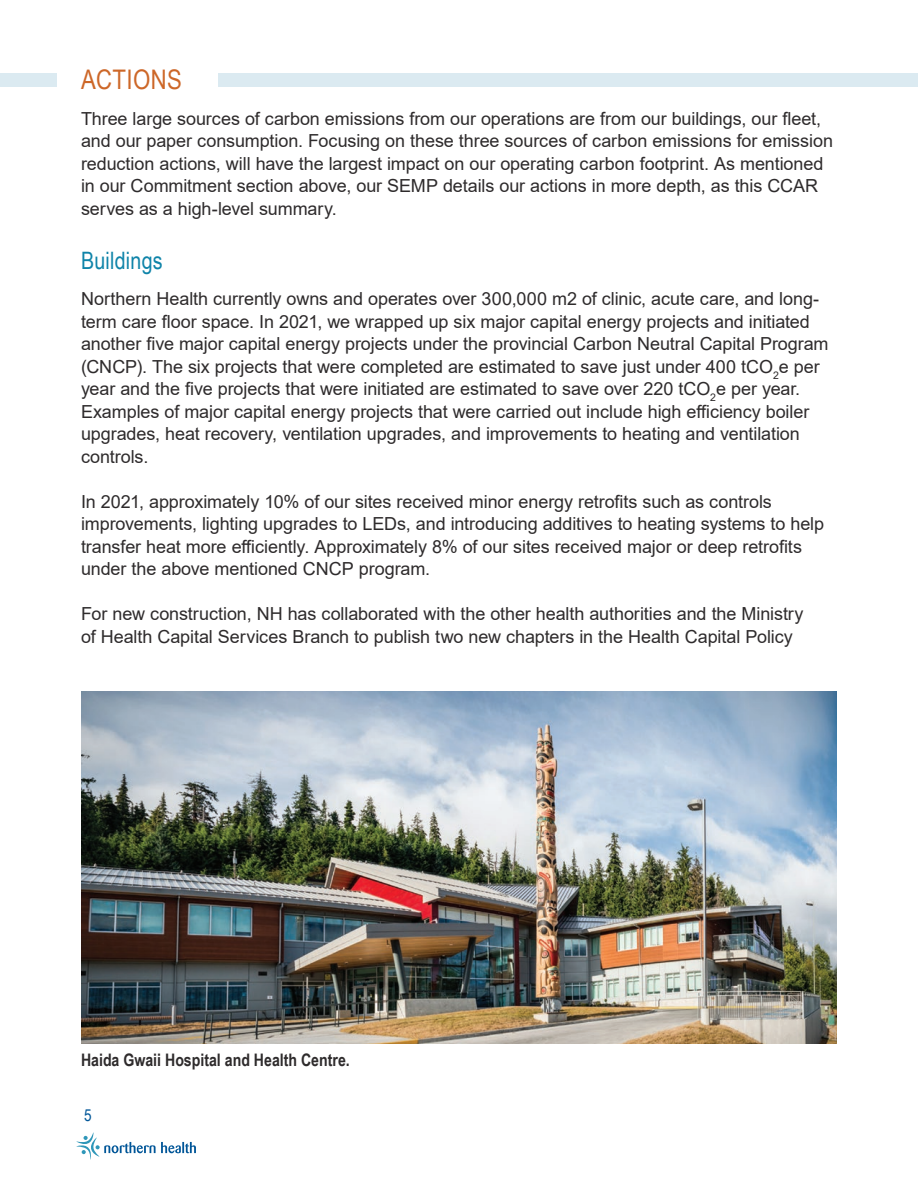
<style>
.page{position:relative;width:918px;height:1188px;background:#fff}
.page>*{position:absolute;margin:0;border:0;box-sizing:border-box;transform-origin:0 0}
.t1{font:27px "Arial Narrow";letter-spacing:.015em;color:#cd6728}
.t2{font:24px "Arial Narrow";letter-spacing:.01em;color:#0f84a9}
.Body_Text{font:18px/22.5px "Arial";letter-spacing:-.005em;color:#2e2b2c}
.Photo_credit{font:700 17.25px "Arial Narrow";color:#2e2b2c}
.t3{font:16.5px "Arial Narrow";color:#015698}
</style>
<div class="page">
<svg style="left:77px;top:1133px;width:119px;height:27px"></svg>
<img style="left:81px;top:691px;width:756px;height:352px">
<div style="left:0;top:73px;width:57px;height:14px;background:#dbeaf1"></div>
<div style="left:218px;top:73px;width:700px;height:14px;background:#dbeaf1"></div>
<h2 class="t1" style="left:81px;top:59px;width:102px">ACTIONS</h2>
<p class="Body_Text" style="left:81px;top:107px;width:754px">Three large sources of carbon emissions from our operations are from our buildings, our fleet, and our paper consumption. Focusing on these three sources of carbon emissions for emission reduction actions, will have the largest impact on our operating carbon footprint. As mentioned in our Commitment section above, our SEMP details our actions in more depth, as this CCAR serves as a high-level summary.</p>
<h3 class="t2" style="left:81px;top:243px;width:83px">Buildings</h3>
<p class="Body_Text" style="left:81px;top:288px;width:749px">Northern Health currently owns and operates over 300,000 m2 of clinic, acute care, and long&shy;term care floor space. In 2021, we wrapped up six major capital energy projects and initiated another five major capital energy projects under the provincial Carbon Neutral Capital Program (CNCP). The six projects that were completed are estimated to save just under 400 tCO<sub>2</sub>e per year and the five projects that were initiated are estimated to save over 220 tCO<sub>2</sub>e per year.<br>Examples of major capital energy projects that were carried out include high efficiency boiler upgrades, heat recovery, ventilation upgrades, and improvements to heating and ventilation controls.</p>
<p class="Body_Text" style="left:81px;top:490px;width:745px">In 2021, approximately 10% of our sites received minor energy retrofits such as controls improvements, lighting upgrades to LEDs, and introducing additives to heating systems to help transfer heat more efficiently. Approximately 8% of our sites received major or deep retrofits under the above mentioned CNCP program.</p>
<p class="Body_Text" style="left:81px;top:603px;width:724px">For new construction, NH has collaborated with the other health authorities and the Ministry of Health Capital Services Branch to publish two new chapters in the Health Capital Policy</p>
<p class="Photo_credit" style="left:81px;top:1046px;width:270px">Haida Gwaii Hospital and Health Centre.</p>
<p class="t3" style="left:84px;top:1103px;width:9px">5</p>
</div>
